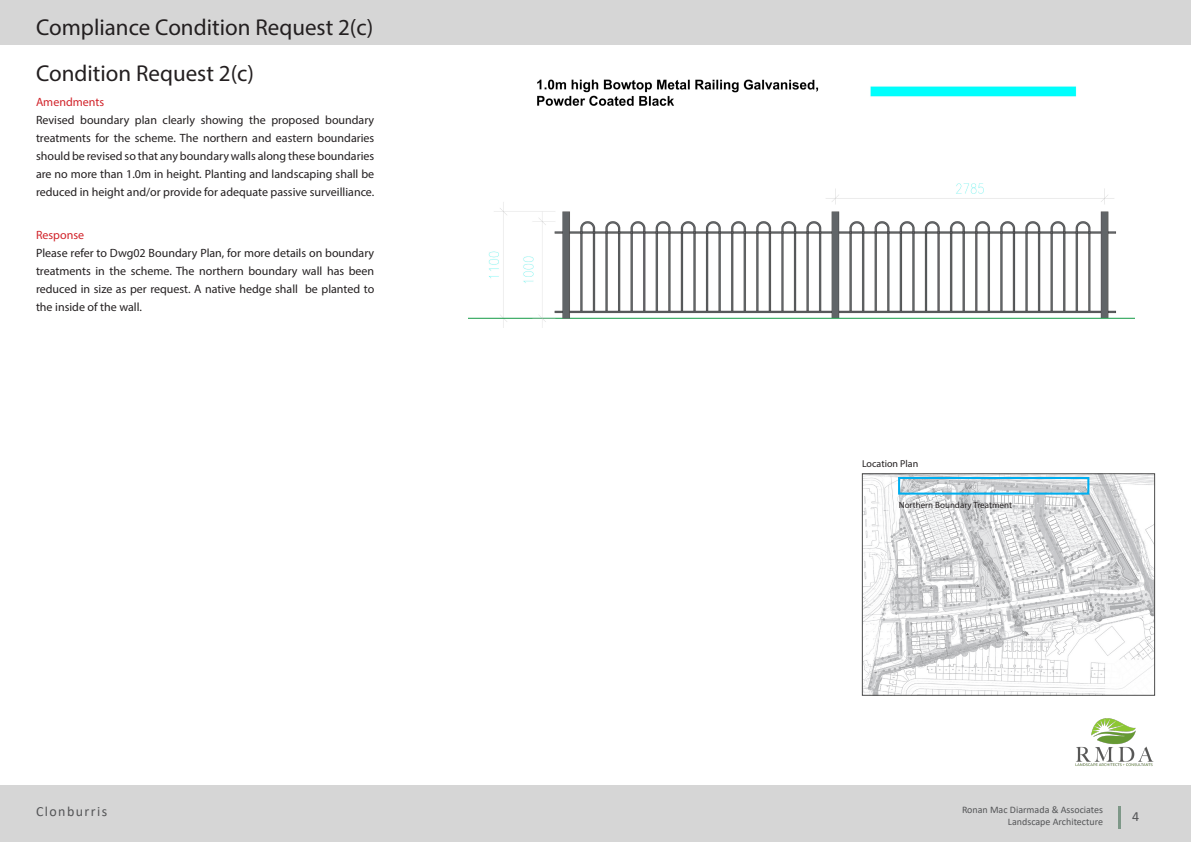
<style>
.page{position:relative;width:1191px;height:842px;background:#fff}
.page>*{position:absolute;margin:0;border:0;box-sizing:border-box;transform-origin:0 0}
.t1{font:23px "Myriad Pro";color:#231f20}
.t2{font:14px "Calibri";letter-spacing:.1em;color:#545557}
.TOC_header{font:12px/18px "Myriad Pro";color:#231f20;text-align:justify}
.TOC_header-2{font:12px "Myriad Pro";color:#d1232a}
.t3{font:10px/12px "Calibri";color:#545557;text-align:right}
.t4{font:10px "Myriad Pro";color:#231f20}
.t5{font:9px "Myriad Pro";color:#231f20}
</style>
<div class="page">
<div style="left:0;top:785px;width:1191px;height:57px;background:#d6d6d6"></div>
<div style="left:0;top:0;width:1191px;height:45px;background:#d6d6d6"></div>
<hr style="left:1117px;top:806px;width:3px;height:22px;background:#7e9888">
<img style="left:1075px;top:718px;width:79px;height:48px">
<img style="left:864px;top:475px;width:288px;height:219px">
<div style="left:898px;top:477px;width:191px;height:18px;border:2px solid #00aeef"></div>
<img style="left:468px;top:79px;width:666px;height:248px">
<p class="t1" style="left:36px;top:13px;width:339px">Compliance Condition Request 2(c)</p>
<p class="t1" style="left:36px;top:59px;width:219px">Condition Request 2(c)</p>
<p class="TOC_header-2" style="left:36px;top:95px;width:70px">Amendments</p>
<p class="TOC_header" style="left:36px;top:111px;width:340px">Revised boundary plan clearly showing the proposed boundary treatments for the scheme. The northern and eastern boundaries should be revised so that any boundary walls along these boundaries are no more than 1.0m in height. Planting and landscaping shall be reduced in height and/or provide for adequate passive surveilliance.</p>
<p class="TOC_header-2" style="left:36px;top:227px;width:50px">Response</p>
<p class="TOC_header" style="left:36px;top:243px;width:340px">Please refer to Dwg02 Boundary Plan, for more details on boundary treatments in the scheme. The northern boundary wall has been reduced in size as per request. A native hedge shall be planted to the inside of the wall.</p>
<p class="t2" style="left:36px;top:802px;width:73px">Clonburris</p>
<p class="t4" style="left:862px;top:457px;width:58px">Location Plan</p>
<p class="t5" style="left:898px;top:500px;width:115px">Northern Boundary Treatment</p>
<p class="t3" style="left:962px;top:804px;width:143px">Ronan Mac Diarmada &amp; Associates<br>Landscape Architecture</p>
<p class="t2" style="left:1132px;top:807px;width:9px">4</p>
</div>
